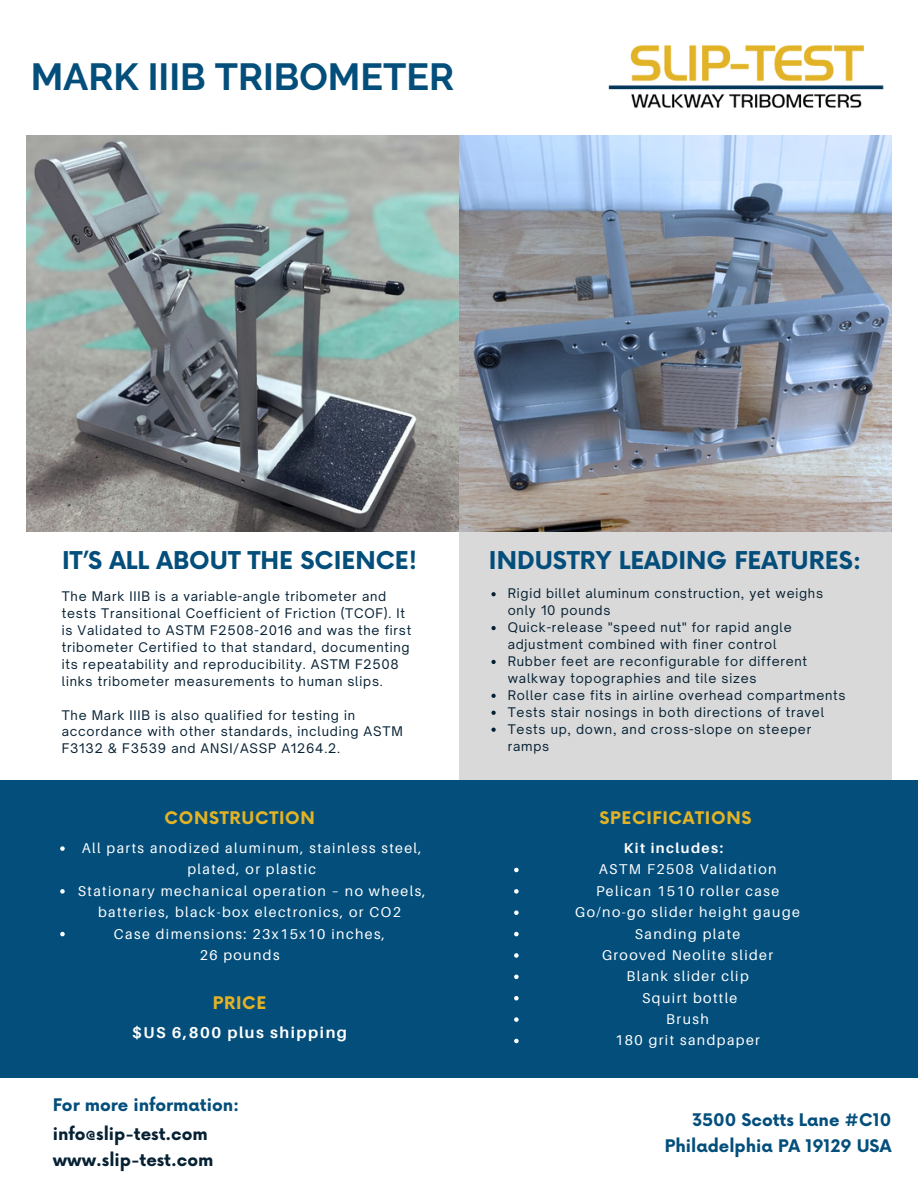
<style>
.page{position:relative;width:918px;height:1188px;background:#fff}
.page>*{position:absolute;margin:0;border:0;box-sizing:border-box;transform-origin:0 0}
.t1{font:700 37.65px "Raleway";color:#034e7b}
.t2{font:700 23.85px "Now";color:#034e7b}
.t3{font:700 16.95px "Now";color:#034e7b}
.t4{font:700 16.95px "Now";color:#062133}
.t5{font:700 16.95px "Now";letter-spacing:.04em;color:#e2b326}
.t6{font:700 15.75px "Aileron";letter-spacing:.1em;color:#fff}
.t7{font:14.25px/21.3px "Aileron";letter-spacing:.1em;color:#fff;text-align:center}
.t8{font:700 14.25px "Aileron";letter-spacing:.1em;color:#fff}
.t9{font:12.75px/17px "Open Sauce One";letter-spacing:.06em;color:#062133}
</style>
<div class="page">
<div style="left:459px;top:531px;width:433px;height:318px;background:#d9d9d9"></div>
<img style="left:27px;top:135px;width:864px;height:396px">
<div style="left:0;top:781px;width:918px;height:297px;background:#034e7b"></div>
<img style="left:608px;top:45px;width:276px;height:63px">
<svg style="left:491px;top:592px;width:5px;height:4px"></svg>
<svg style="left:491px;top:626px;width:5px;height:4px"></svg>
<svg style="left:491px;top:660px;width:5px;height:4px"></svg>
<svg style="left:491px;top:694px;width:5px;height:4px"></svg>
<svg style="left:491px;top:711px;width:5px;height:4px"></svg>
<svg style="left:491px;top:728px;width:5px;height:4px"></svg>
<svg style="left:514px;top:868px;width:5px;height:4px"></svg>
<svg style="left:514px;top:889px;width:5px;height:5px"></svg>
<svg style="left:514px;top:910px;width:5px;height:5px"></svg>
<svg style="left:514px;top:932px;width:5px;height:4px"></svg>
<svg style="left:514px;top:953px;width:5px;height:5px"></svg>
<svg style="left:514px;top:975px;width:5px;height:4px"></svg>
<svg style="left:514px;top:996px;width:5px;height:4px"></svg>
<svg style="left:514px;top:1017px;width:5px;height:5px"></svg>
<svg style="left:514px;top:1039px;width:5px;height:4px"></svg>
<svg style="left:60px;top:846px;width:5px;height:5px"></svg>
<svg style="left:60px;top:889px;width:5px;height:5px"></svg>
<svg style="left:60px;top:932px;width:5px;height:4px"></svg>
<p class="t1" style="left:31px;top:55px;width:425px">MARK IIIB TRIBOMETER</p>
<p class="t2" style="left:62px;top:548px;width:357px">IT’S ALL ABOUT THE SCIENCE!</p>
<p class="t2" style="left:489px;top:548px;width:374px">INDUSTRY LEADING FEATURES:</p>
<p class="t9" style="left:62px;top:588px;width:351px">The Mark IIIB is a variable-angle tribometer and tests Transitional Coefficient of Friction (TCOF). It is Validated to ASTM F2508-2016 and was the first tribometer Certified to that standard, documenting its repeatability and reproducibility. ASTM F2508 links tribometer measurements to human slips.</p>
<p class="t9" style="left:62px;top:706px;width:343px">The Mark IIIB is also qualified for testing in accordance with other standards, including ASTM<br>F3132 &amp; F3539 and ANSI/ASSP A1264.2.</p>
<p class="t9" style="left:508px;top:585px;width:317px">Rigid billet aluminum construction, yet weighs only 10 pounds</p>
<p class="t9" style="left:508px;top:619px;width:286px">Quick-release "speed nut" for rapid angle adjustment combined with finer control</p>
<p class="t9" style="left:508px;top:653px;width:301px">Rubber feet are reconfigurable for different walkway topographies and tile sizes</p>
<p class="t9" style="left:508px;top:687px;width:339px">Roller case fits in airline overhead compartments</p>
<p class="t9" style="left:508px;top:704px;width:318px">Tests stair nosings in both directions of travel</p>
<p class="t9" style="left:508px;top:721px;width:305px">Tests up, down, and cross-slope on steeper ramps</p>
<p class="t5" style="left:164px;top:809px;width:152px">CONSTRUCTION</p>
<p class="t5" style="left:600px;top:809px;width:153px">SPECIFICATIONS</p>
<p class="t7" style="left:599px;top:859px;width:179px">ASTM F2508 Validation</p>
<p class="t7" style="left:596px;top:880px;width:185px">Pelican 1510 roller case</p>
<p class="t7" style="left:575px;top:901px;width:226px">Go/no-go slider height gauge</p>
<p class="t7" style="left:635px;top:923px;width:107px">Sanding plate</p>
<p class="t7" style="left:602px;top:944px;width:173px">Grooved Neolite slider</p>
<p class="t7" style="left:626px;top:965px;width:124px">Blank slider clip</p>
<p class="t7" style="left:642px;top:987px;width:97px">Squirt bottle</p>
<p class="t7" style="left:666px;top:1008px;width:44px">Brush</p>
<p class="t7" style="left:615px;top:1030px;width:146px">180 grit sandpaper</p>
<p class="t7" style="left:82px;top:837px;width:341px">All parts anodized aluminum, stainless steel,</p>
<p class="t8" style="left:624px;top:839px;width:101px">Kit includes:</p>
<p class="t7" style="left:187px;top:859px;width:130px">plated, or plastic</p>
<p class="t7" style="left:78px;top:880px;width:349px">Stationary mechanical operation – no wheels, batteries, black-box electronics, or CO2</p>
<p class="t7" style="left:114px;top:923px;width:273px">Case dimensions: 23x15x10 inches,</p>
<p class="t7" style="left:200px;top:944px;width:81px">26 pounds</p>
<p class="t5" style="left:213px;top:993px;width:55px">PRICE</p>
<p class="t6" style="left:132px;top:1023px;width:216px">$US 6,800 plus shipping</p>
<p class="t3" style="left:53px;top:1096px;width:188px">For more information:</p>
<p class="t4" style="left:53px;top:1125px;width:157px">info@slip-test.com</p>
<p class="t4" style="left:53px;top:1151px;width:162px">www.slip-test.com</p>
<p class="t3" style="left:692px;top:1111px;width:201px">3500 Scotts Lane #C10</p>
<p class="t3" style="left:665px;top:1137px;width:228px">Philadelphia PA 19129 USA</p>
</div>
